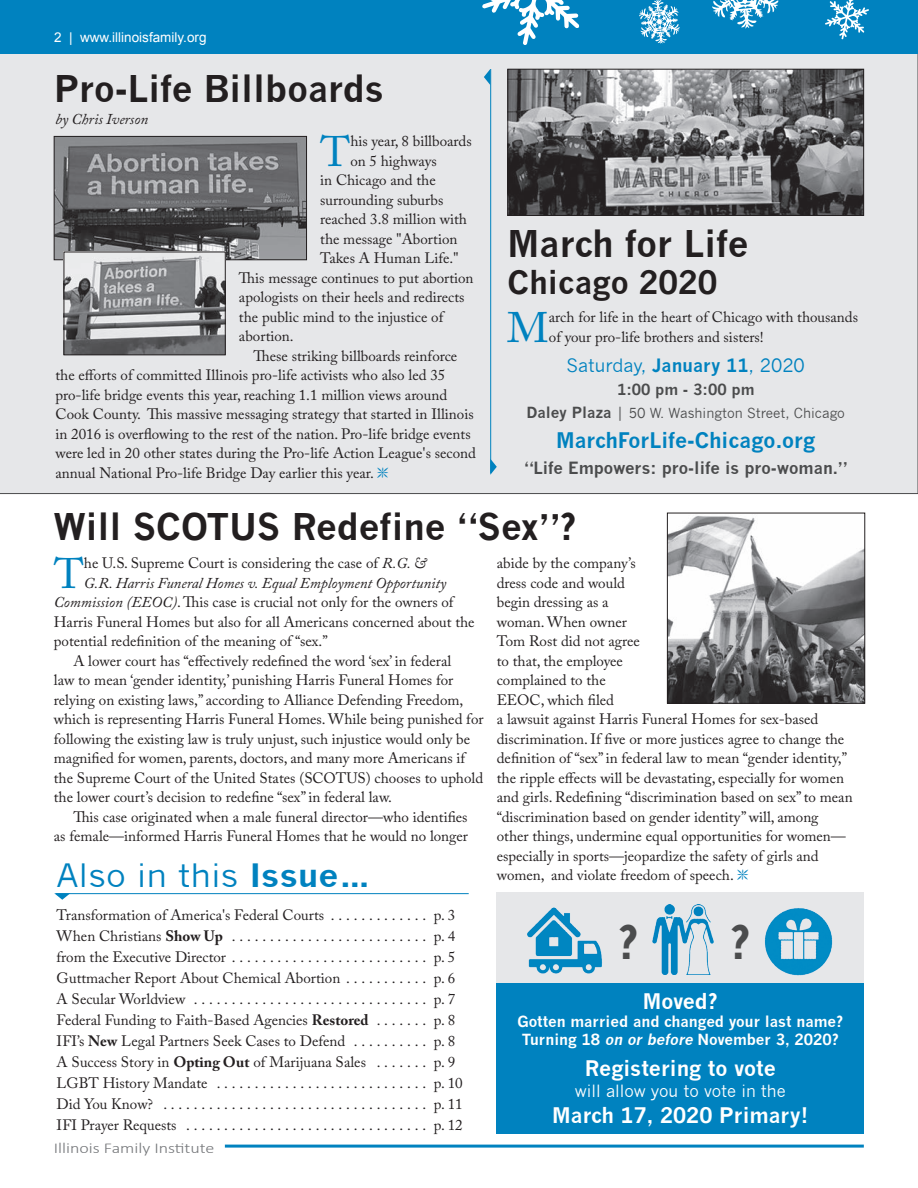
<style>
.page{position:relative;width:918px;height:1188px;background:#fff}
.page>*{position:absolute;margin:0;border:0;box-sizing:border-box;transform-origin:0 0}
.t1{font:700 45px "News Gothic";color:#4b4c4d}
.t2{font:42.45px "Adobe Caslon Pro";color:#0082bf}
.t3{font:700 36px "News Gothic";color:#231f20}
.t4{font:31.5px "News Gothic";color:#0082bf;scale:1.1 1}
.t5{font:700 31.5px "News Gothic";color:#231f20}
.t6{font:700 21px "News Gothic";color:#fff}
.t7{font:700 21px "News Gothic";color:#0082bf}
.t8{font:18px "News Gothic";color:#0082bf}
.t9{font:700 16.5px "News Gothic";color:#4b4c4d}
.t10{font:16.5px "News Gothic";color:#fff}
.t11{font:15px/19.5px "Adobe Caslon Pro";color:#231f20}
.t12{font:700 15px/18px "News Gothic";color:#fff}
.t13{font:italic 15px "Adobe Caslon Pro";color:#231f20}
.t14{font:300 15px "Calibri";color:#76787b;scale:1.2 1}
.t15{font:700 15px "News Gothic";color:#4b4c4d}
.t16{font:13.5px "News Gothic";color:#4b4c4d}
.t17{font:13.5px "Arial";color:#fff}
.s1{font-weight:700}
.s2{font-weight:700;font-size:15px}
.s3{font-size:15px}
.s4{font-style:italic}
</style>
<div class="page">
<div style="left:0;top:54px;width:918px;height:440px;background:#e6e7e9"></div>
<div style="left:0;top:0;width:918px;height:54px;background:#0082bf"></div>
<hr style="left:225px;top:1145px;width:639px;height:3px;background:#0082bf">
<img style="left:56px;top:138px;width:249px;height:120px">
<div style="left:54px;top:136px;width:253px;height:124px;border:1px solid #231f20"></div>
<img style="left:510px;top:71px;width:352px;height:143px">
<div style="left:508px;top:69px;width:356px;height:147px;border:1px solid #231f20"></div>
<img style="left:66px;top:254px;width:157px;height:99px">
<div style="left:64px;top:252px;width:161px;height:103px;border:1px solid #231f20"></div>
<img style="left:669px;top:515px;width:194px;height:186px">
<div style="left:667px;top:513px;width:198px;height:190px;border:1px solid #231f20"></div>
<hr style="left:490px;top:69px;width:1px;height:404px;background:#0082bf">
<svg style="left:490px;top:459px;width:7px;height:16px"></svg>
<svg style="left:484px;top:69px;width:6px;height:16px"></svg>
<hr style="left:56px;top:893px;width:413px;height:1px;background:#0082bf">
<svg style="left:54px;top:893px;width:16px;height:7px"></svg>
<div style="left:497px;top:892px;width:367px;height:242px;background:#e6e7e9"></div>
<div style="left:497px;top:984px;width:367px;height:150px;background:#0082bf"></div>
<img style="left:652px;top:904px;width:62px;height:71px">
<img style="left:527px;top:907px;width:75px;height:67px">
<img style="left:764px;top:908px;width:69px;height:68px">
<svg style="left:825px;top:0;width:44px;height:40px"></svg>
<svg style="left:712px;top:0;width:66px;height:28px"></svg>
<svg style="left:639px;top:0;width:41px;height:44px"></svg>
<svg style="left:482px;top:0;width:98px;height:45px"></svg>
<svg style="left:377px;top:467px;width:11px;height:11px"></svg>
<p class="t17" style="left:54px;top:28px;width:154px">2 | www.illinoisfamily.org</p>
<h3 class="t3" style="left:54px;top:67px;width:332px">Pro-Life Billboards</h3>
<p class="t13" style="left:56px;top:110px;width:94px">by Chris Iverson</p>
<h2 class="t2" style="left:321px;top:126px;width:31px">T</h2>
<p class="t11" style="left:350px;top:131px;width:123px">his year, 8 billboards</p>
<p class="t11" style="left:350px;top:151px;width:88px">on 5 highways</p>
<p class="t11" style="left:320px;top:170px;width:117px">in Chicago and the</p>
<p class="t11" style="left:320px;top:190px;width:125px">surrounding suburbs</p>
<p class="t11" style="left:320px;top:209px;width:148px">reached 3.8 million with</p>
<p class="t11" style="left:320px;top:229px;width:139px">the message "Abortion</p>
<p class="t11" style="left:320px;top:248px;width:140px">Takes A Human Life."</p>
<p class="t11" style="left:239px;top:268px;width:236px">This message continues to put abortion</p>
<p class="t11" style="left:239px;top:287px;width:227px">apologists on their heels and redirects</p>
<p class="t11" style="left:239px;top:307px;width:206px">the public mind to the injustice of</p>
<p class="t11" style="left:239px;top:326px;width:56px">abortion.</p>
<p class="t11" style="left:254px;top:346px;width:205px">These striking billboards reinforce</p>
<p class="t11" style="left:56px;top:365px;width:391px">the efforts of committed Illinois pro-life activists who also led 35</p>
<p class="t11" style="left:56px;top:385px;width:393px">pro-life bridge events this year, reaching 1.1 million views around</p>
<p class="t11" style="left:56px;top:404px;width:420px">Cook County. This massive messaging strategy that started in Illinois</p>
<p class="t11" style="left:56px;top:424px;width:417px">in 2016 is overflowing to the rest of the nation. Pro-life bridge events</p>
<p class="t11" style="left:56px;top:443px;width:422px">were led in 20 other states during the Pro-life Action League's second</p>
<p class="t11" style="left:56px;top:463px;width:320px">annual National Pro-life Bridge Day earlier this year.</p>
<h3 class="t3" style="left:508px;top:221px;width:242px">March for Life</h3>
<h3 class="t5" style="left:508px;top:264px;width:212px">Chicago 2020</h3>
<h2 class="t2" style="left:507px;top:303px;width:43px">M</h2>
<p class="t11" style="left:549px;top:308px;width:311px">arch for life in the heart of Chicago with thousands of your pro-life brothers and sisters!</p>
<p class="t8" style="left:567px;top:355px;width:240px">Saturday, <span class="s1">January 11</span>, 2020</p>
<p class="t15" style="left:617px;top:380px;width:139px">1:00 pm - 3:00 pm</p>
<p class="t16" style="left:526px;top:405px;width:320px"><span class="s2">Daley Plaza</span> <span class="s3">|</span> 50 W. Washington Street, Chicago</p>
<h3 class="t7" style="left:556px;top:428px;width:261px">MarchForLife-Chicago.org</h3>
<p class="t9" style="left:524px;top:458px;width:325px">“Life Empowers: pro-life is pro-woman.”</p>
<h3 class="t3" style="left:54px;top:505px;width:524px">Will SCOTUS Redefine “Sex”?</h3>
<p class="t11" style="left:497px;top:553px;width:357px">abide by the company’s<br>dress code and would<br>begin dressing as a<br>woman. When owner<br>Tom Rost did not agree<br>to that, the employee<br>complained to the<br>EEOC, which filed<br>a lawsuit against Harris Funeral Homes for sex-based discrimination. If five or more justices agree to change the definition of “sex” in federal law to mean “gender identity,” the ripple effects will be devastating, especially for women and girls. Redefining “discrimination based on sex” to mean “discrimination based on gender identity” will, among other things, undermine equal opportunities for women— especially in sports—jeopardize the safety of girls and women, and violate freedom of speech.</p>
<h2 class="t2" style="left:54px;top:548px;width:31px">T</h2>
<p class="t11" style="left:84px;top:553px;width:344px">he U.S. Supreme Court is considering the case of <span class="s4">R.G. &amp;</span></p>
<p class="t13" style="left:84px;top:574px;width:364px">G.R. Harris Funeral Homes v. Equal Employment Opportunity</p>
<p class="t11" style="left:54px;top:592px;width:401px"><span class="s4">Commission (EEOC)</span>. This case is crucial not only for the owners of</p>
<p class="t11" style="left:54px;top:612px;width:422px">Harris Funeral Homes but also for all Americans concerned about the</p>
<p class="t11" style="left:54px;top:631px;width:275px">potential redefinition of the meaning of “sex.”</p>
<p class="t11" style="left:73px;top:651px;width:379px">A lower court has “effectively redefined the word ‘sex’ in federal</p>
<p class="t11" style="left:54px;top:670px;width:401px">law to mean ‘gender identity,’ punishing Harris Funeral Homes for</p>
<p class="t11" style="left:54px;top:690px;width:411px">relying on existing laws,” according to Alliance Defending Freedom,</p>
<p class="t11" style="left:54px;top:709px;width:431px">which is representing Harris Funeral Homes. While being punished for</p>
<p class="t11" style="left:54px;top:729px;width:418px">following the existing law is truly unjust, such injustice would only be</p>
<p class="t11" style="left:54px;top:748px;width:413px">magnified for women, parents, doctors, and many more Americans if</p>
<p class="t11" style="left:54px;top:768px;width:431px">the Supreme Court of the United States (SCOTUS) chooses to uphold</p>
<p class="t11" style="left:54px;top:787px;width:340px">the lower court’s decision to redefine “sex” in federal law.</p>
<p class="t11" style="left:73px;top:807px;width:396px">This case originated when a male funeral director—who identifies</p>
<p class="t11" style="left:54px;top:826px;width:416px">as female—informed Harris Funeral Homes that he would no longer</p>
<h3 class="t4" style="left:57px;top:858px;width:287px">Also in this <span class="s1">Issue…</span></h3>
<p class="t11" style="left:57px;top:905px;width:276px">Transformation of America's Federal Courts ..............</p>
<p class="t11" style="left:434px;top:905px;width:23px">p. 3</p>
<p class="t11" style="left:57px;top:926px;width:177px">When Christians <span class="s1">Show Up</span> ...........................</p>
<p class="t11" style="left:434px;top:926px;width:23px">p. 4</p>
<p class="t11" style="left:57px;top:947px;width:178px">from the Executive Director ...........................</p>
<p class="t11" style="left:434px;top:947px;width:23px">p. 5</p>
<p class="t11" style="left:57px;top:968px;width:293px">Guttmacher Report About Chemical Abortion ............</p>
<p class="t11" style="left:434px;top:968px;width:23px">p. 6</p>
<p class="t11" style="left:57px;top:989px;width:139px">A Secular Worldview ................................</p>
<p class="t11" style="left:434px;top:989px;width:23px">p. 7</p>
<p class="t11" style="left:57px;top:1010px;width:321px">Federal Funding to Faith-Based Agencies <span class="s1">Restored</span> ........</p>
<p class="t11" style="left:434px;top:1010px;width:23px">p. 8</p>
<p class="t11" style="left:57px;top:1031px;width:298px">IFI’s <span class="s1">New</span> Legal Partners Seek Cases to Defend ...........</p>
<p class="t11" style="left:434px;top:1031px;width:23px">p. 8</p>
<p class="t11" style="left:57px;top:1052px;width:321px">A Success Story in <span class="s1">Opting Out</span> of Marijuana Sales ........</p>
<p class="t11" style="left:434px;top:1052px;width:23px">p. 9</p>
<p class="t11" style="left:57px;top:1073px;width:161px">LGBT History Mandate .............................</p>
<p class="t11" style="left:434px;top:1073px;width:30px">p. 10</p>
<p class="t11" style="left:57px;top:1094px;width:108px">Did You Know? ....................................</p>
<p class="t11" style="left:434px;top:1094px;width:30px">p. 11</p>
<p class="t11" style="left:57px;top:1115px;width:131px">IFI Prayer Requests .................................</p>
<p class="t11" style="left:434px;top:1115px;width:30px">p. 12</p>
<p class="t14" style="left:54px;top:1139px;width:135px">Illinois Family Institute</p>
<h1 class="t1" style="left:617px;top:915px;width:23px">?</h1>
<h1 class="t1" style="left:730px;top:915px;width:23px">?</h1>
<h3 class="t6" style="left:643px;top:988px;width:76px">Moved?</h3>
<p class="t12" style="left:517px;top:1012px;width:327px">Gotten married and changed your last name?<br>Turning 18 <span class="s4">on or before</span> November 3, 2020?</p>
<h3 class="t6" style="left:585px;top:1056px;width:192px">Registering to vote</h3>
<p class="t10" style="left:575px;top:1082px;width:212px">will allow you to vote in the</p>
<h3 class="t6" style="left:552px;top:1102px;width:258px">March 17, 2020 Primary!</h3>
</div>
